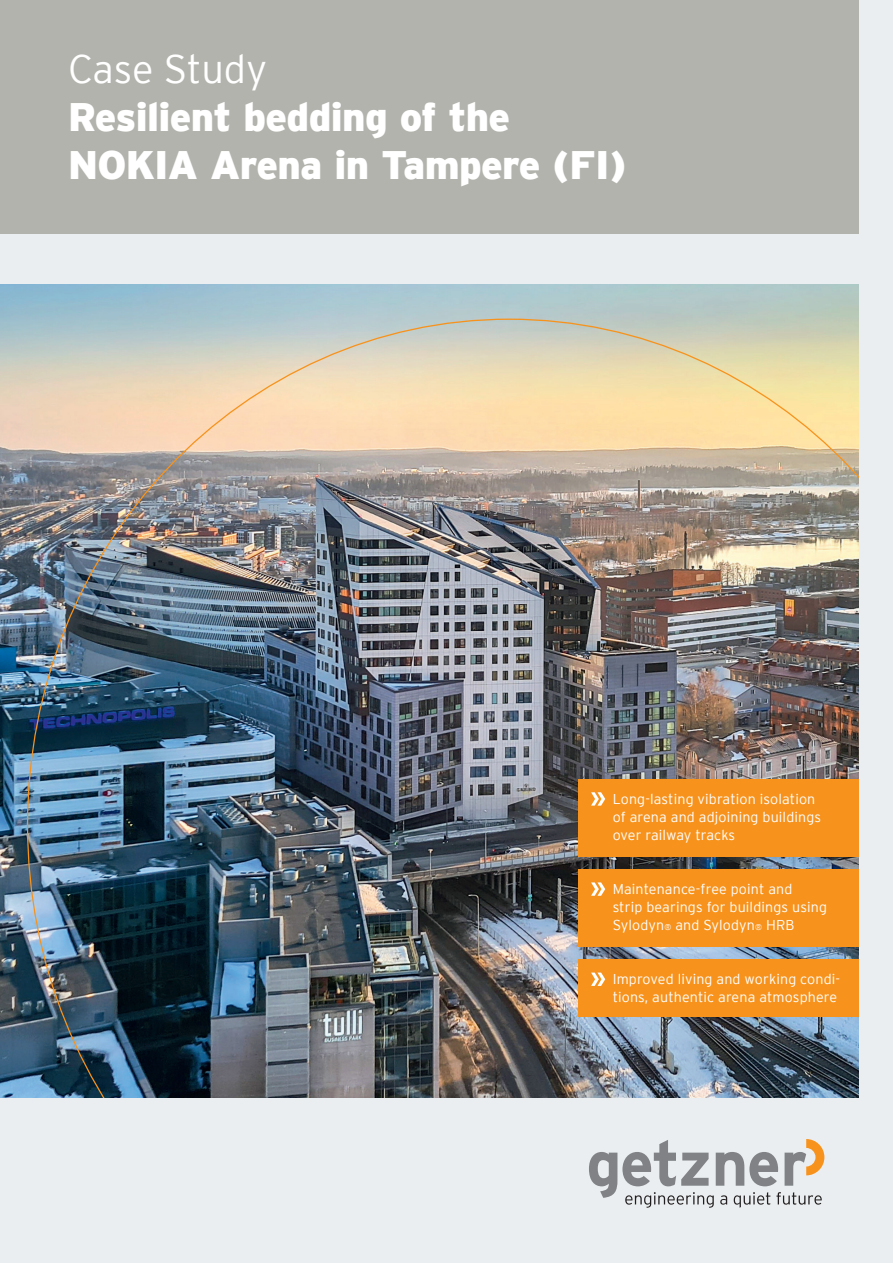
<style>
.page{position:relative;width:893px;height:1263px;background:#ebeef0}
.page>*{position:absolute;margin:0;border:0;box-sizing:border-box;transform-origin:0 0}
.t1{font:900 39.75px/48px "Interstate";letter-spacing:-.015em;color:#fff}
.t2{font:300 39.75px "Interstate";letter-spacing:-.01em;color:#fff}
.t3{font:300 14.25px/18px "Interstate";letter-spacing:.01em;color:#fff}
.s1{font-size:8.25px}
</style>
<div class="page">
<div style="left:0;top:0;width:859px;height:234px;background:#b2b3ac"></div>
<img style="left:0;top:285px;width:859px;height:813px">
<svg style="left:589px;top:1139px;width:235px;height:69px"></svg>
<img style="left:27px;top:319px;width:832px;height:779px">
<div style="left:578px;top:779px;width:281px;height:78px;background:#f7931d"></div>
<svg style="left:591px;top:792px;width:14px;height:14px"></svg>
<div style="left:578px;top:869px;width:281px;height:78px;background:#f7931d"></div>
<svg style="left:591px;top:882px;width:14px;height:14px"></svg>
<div style="left:578px;top:960px;width:281px;height:57px;background:#f7931d"></div>
<svg style="left:591px;top:972px;width:14px;height:14px"></svg>
<h1 class="t2" style="left:68px;top:46px;width:201px">Case Study</h1>
<h1 class="t1" style="left:68px;top:92px;width:560px">Resilient bedding of the<br>NOKIA Arena in Tampere (FI)</h1>
<p class="t3" style="left:613px;top:789px;width:210px">Long-lasting vibration isolation of arena and adjoining buildings over railway tracks</p>
<p class="t3" style="left:613px;top:879px;width:216px">Maintenance-free point and<br>strip bearings for buildings using<br>Sylodyn<span class="s1">®</span> and Sylodyn<span class="s1">®</span> HRB</p>
<p class="t3" style="left:613px;top:970px;width:229px">Improved living and working condi&shy;tions, authentic arena atmosphere</p>
</div>
